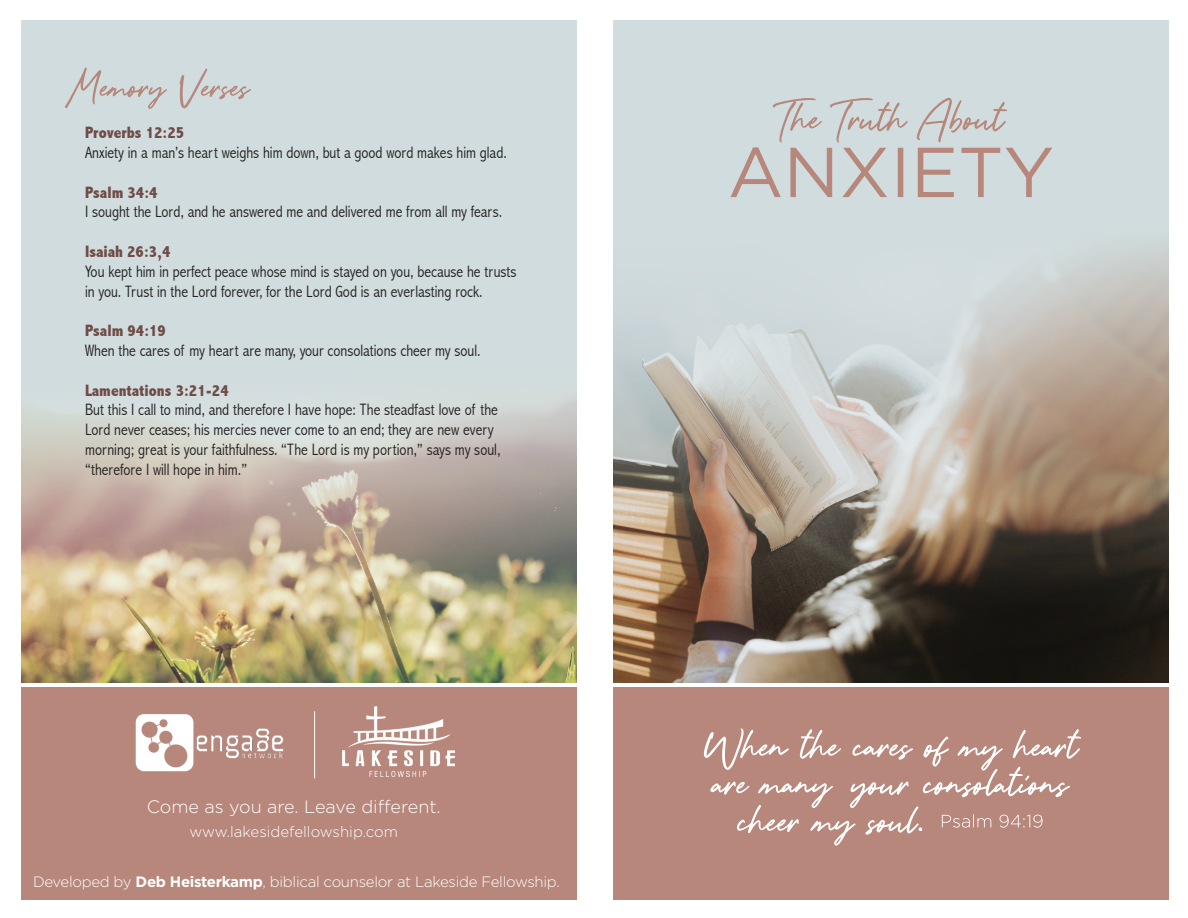
<style>
.page{position:relative;width:1188px;height:918px;background:#fff}
.page>*{position:absolute;margin:0;border:0;box-sizing:border-box;transform-origin:0 0}
.t1{font:300 18px "Gotham";color:#fff}
.t2{font:300 condensed 16.5px/19.8px "Abadi";color:#231f20}
.t3{font:800 condensed 16.5px "Abadi";color:#6f4c47}
.t4{font:300 15px "Gotham";letter-spacing:-.02em;color:#fff}
.t5{font:300 15px "Gotham";color:#fff}
.s1{font-weight:700}
</style>
<div class="page">
<div style="left:613px;top:687px;width:556px;height:213px;background:#b7877b"></div>
<div style="left:613px;top:21px;width:556px;height:662px;background:#d1dcde"></div>
<img style="left:613px;top:248px;width:556px;height:435px">
<svg style="left:731px;top:98px;width:321px;height:99px"></svg>
<svg style="left:704px;top:729px;width:377px;height:117px"></svg>
<div style="left:21px;top:21px;width:555px;height:662px;background:#d1dcde"></div>
<img style="left:21px;top:399px;width:555px;height:284px">
<div style="left:21px;top:687px;width:555px;height:213px;background:#b7877b"></div>
<svg style="left:65px;top:68px;width:186px;height:41px"></svg>
<img style="left:342px;top:706px;width:112px;height:71px">
<img style="left:135px;top:714px;width:149px;height:58px">
<hr style="left:314px;top:711px;width:1px;height:67px;background:#fff">
<p class="t3" style="left:85px;top:123px;width:101px">Proverbs 12:25</p>
<p class="t2" style="left:85px;top:143px;width:423px">Anxiety in a man’s heart weighs him down, but a good word makes him glad.</p>
<p class="t3" style="left:85px;top:183px;width:74px">Psalm 34:4</p>
<p class="t2" style="left:85px;top:202px;width:419px">I sought the Lord, and he answered me and delivered me from all my fears.</p>
<p class="t3" style="left:85px;top:242px;width:87px">Isaiah 26:3,4</p>
<p class="t2" style="left:85px;top:261px;width:433px">You kept him in perfect peace whose mind is stayed on you, because he trusts in you. Trust in the Lord forever, for the Lord God is an everlasting rock.</p>
<p class="t3" style="left:85px;top:321px;width:82px">Psalm 94:19</p>
<p class="t2" style="left:85px;top:341px;width:397px">When the cares of my heart are many, your consolations cheer my soul.</p>
<p class="t3" style="left:85px;top:381px;width:145px">Lamentations 3:21-24</p>
<p class="t2" style="left:85px;top:400px;width:417px">But this I call to mind, and therefore I have hope: The steadfast love of the Lord never ceases; his mercies never come to an end; they are new every morning; great is your faithfulness. “The Lord is my portion,” says my soul, “therefore I will hope in him.”</p>
<p class="t1" style="left:147px;top:797px;width:295px">Come as you are. Leave different.</p>
<p class="t5" style="left:189px;top:824px;width:210px">www.lakesidefellowship.com</p>
<p class="t4" style="left:33px;top:874px;width:528px">Developed by <span class="s1">Deb Heisterkamp</span>, biblical counselor at Lakeside Fellowship.</p>
</div>
